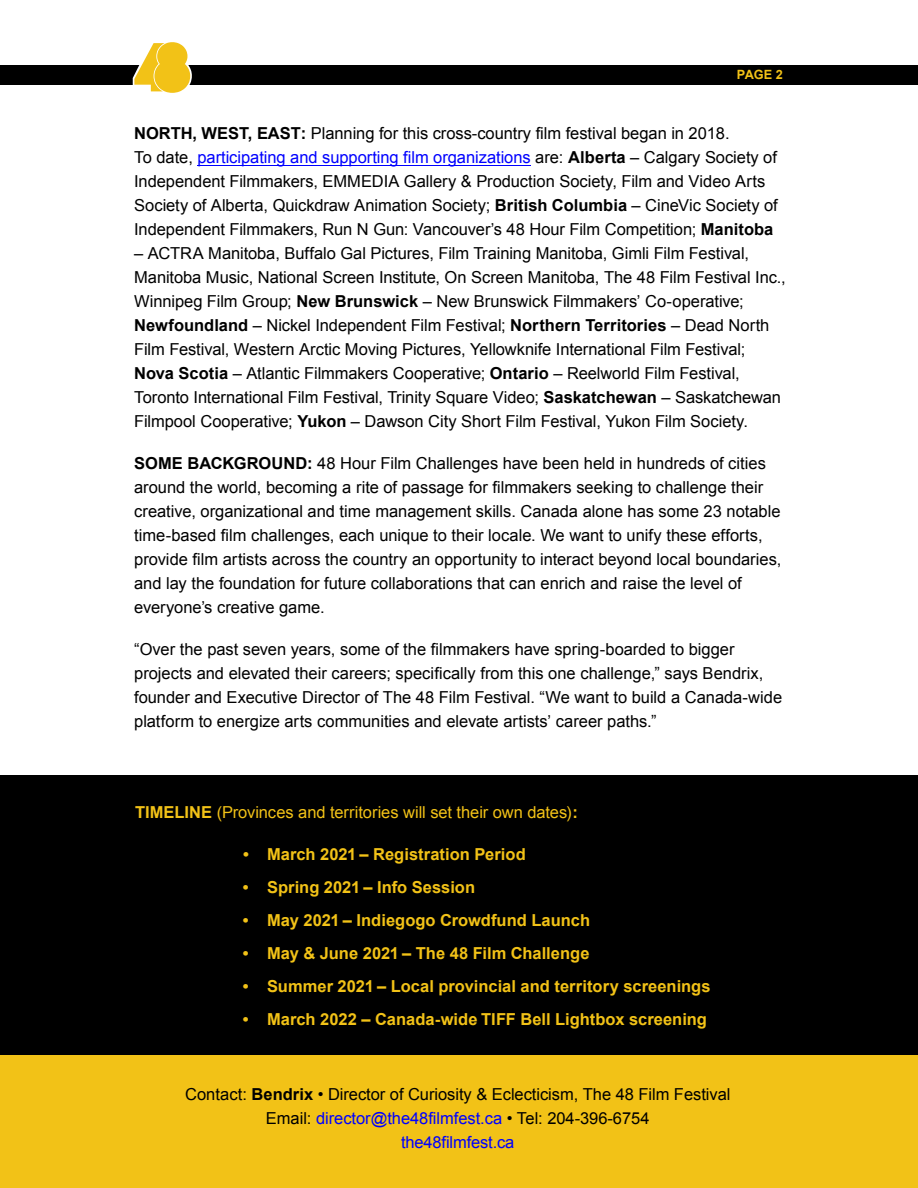
<style>
.page{position:relative;width:918px;height:1188px;background:#fff}
.page>*{position:absolute;margin:0;border:0;box-sizing:border-box;transform-origin:0 0}
.t1{font:16.5px/24px "Arial";letter-spacing:-.005em;color:#000}
.t2{font:700 16.5px "Arial";color:#f2c217}
.t3{font:16.5px "Arial";letter-spacing:-.005em;color:#f2c217}
.t4{font:700 12.75px "Arial";color:#f2c217}
.s1{font-weight:700}
.s2{color:#00f}
</style>
<div class="page">
<div style="left:0;top:1044px;width:918px;height:144px;background:#f2c217"></div>
<div style="left:0;top:775px;width:918px;height:279px;background:#000"></div>
<div style="left:0;top:65px;width:918px;height:19px;background:#000"></div>
<svg style="left:130px;top:42px;width:64px;height:51px"></svg>
<hr style="left:197px;top:165px;width:334px;height:1px;background:#00f">
<p class="t4" style="left:737px;top:66px;width:48px">PAGE 2</p>
<p class="t1" style="left:134px;top:121px;width:645px"><span class="s1">NORTH, WEST, EAST:</span> Planning for this cross-country film festival began in 2018.<br>To date, <span class="s2">participating and supporting film organizations</span> are: <span class="s1">Alberta</span> – Calgary Society of Independent Filmmakers, EMMEDIA Gallery &amp; Production Society, Film and Video Arts Society of Alberta, Quickdraw Animation Society; <span class="s1">British Columbia</span> – CineVic Society of Independent Filmmakers, Run N Gun: Vancouver’s 48 Hour Film Competition; <span class="s1">Manitoba</span></p>
<p class="t1" style="left:134px;top:241px;width:653px">– ACTRA Manitoba, Buffalo Gal Pictures, Film Training Manitoba, Gimli Film Festival, Manitoba Music, National Screen Institute, On Screen Manitoba, The 48 Film Festival Inc., Winnipeg Film Group; <span class="s1">New Brunswick</span> – New Brunswick Filmmakers’ Co-operative; <span class="s1">Newfoundland</span> – Nickel Independent Film Festival; <span class="s1">Northern Territories</span> – Dead North Film Festival, Western Arctic Moving Pictures, Yellowknife International Film Festival; <span class="s1">Nova Scotia</span> – Atlantic Filmmakers Cooperative; <span class="s1">Ontario</span> – Reelworld Film Festival, Toronto International Film Festival, Trinity Square Video; <span class="s1">Saskatchewan</span> – Saskatchewan Filmpool Cooperative; <span class="s1">Yukon</span> – Dawson City Short Film Festival, Yukon Film Society.</p>
<p class="t1" style="left:134px;top:451px;width:649px"><span class="s1">SOME BACKGROUND:</span> 48 Hour Film Challenges have been held in hundreds of cities around the world, becoming a rite of passage for filmmakers seeking to challenge their creative, organizational and time management skills. Canada alone has some 23 notable time-based film challenges, each unique to their locale. We want to unify these efforts, provide film artists across the country an opportunity to interact beyond local boundaries, and lay the foundation for future collaborations that can enrich and raise the level of everyone’s creative game.</p>
<p class="t1" style="left:134px;top:637px;width:650px">“Over the past seven years, some of the filmmakers have spring-boarded to bigger projects and elevated their careers; specifically from this one challenge,” says Bendrix, founder and Executive Director of The 48 Film Festival. “We want to build a Canada-wide platform to energize arts communities and elevate artists’ career paths.”</p>
<p class="t3" style="left:135px;top:801px;width:445px"><span class="s1">TIMELINE</span> (Provinces and territories will set their own dates)<span class="s1">:</span></p>
<p class="t2" style="left:243px;top:843px;width:284px">• March 2021 – Registration Period</p>
<p class="t2" style="left:243px;top:876px;width:234px">• Spring 2021 – Info Session</p>
<p class="t2" style="left:243px;top:909px;width:349px">• May 2021 – Indiegogo Crowdfund Launch</p>
<p class="t2" style="left:243px;top:942px;width:348px">• May &amp; June 2021 – The 48 Film Challenge</p>
<p class="t2" style="left:243px;top:975px;width:469px">• Summer 2021 – Local provincial and territory screenings</p>
<p class="t2" style="left:243px;top:1008px;width:466px">• March 2022 – Canada-wide TIFF Bell Lightbox screening</p>
<p class="t1" style="left:185px;top:1082px;width:547px;text-align:center">Contact: <span class="s1">Bendrix</span> • Director of Curiosity &amp; Eclecticism, The 48 Film Festival<br>Email: <span class="s2">director@the48filmfest.ca</span> • Tel: 204-396-6754<br><span class="s2">the48filmfest.ca</span></p>
</div>
